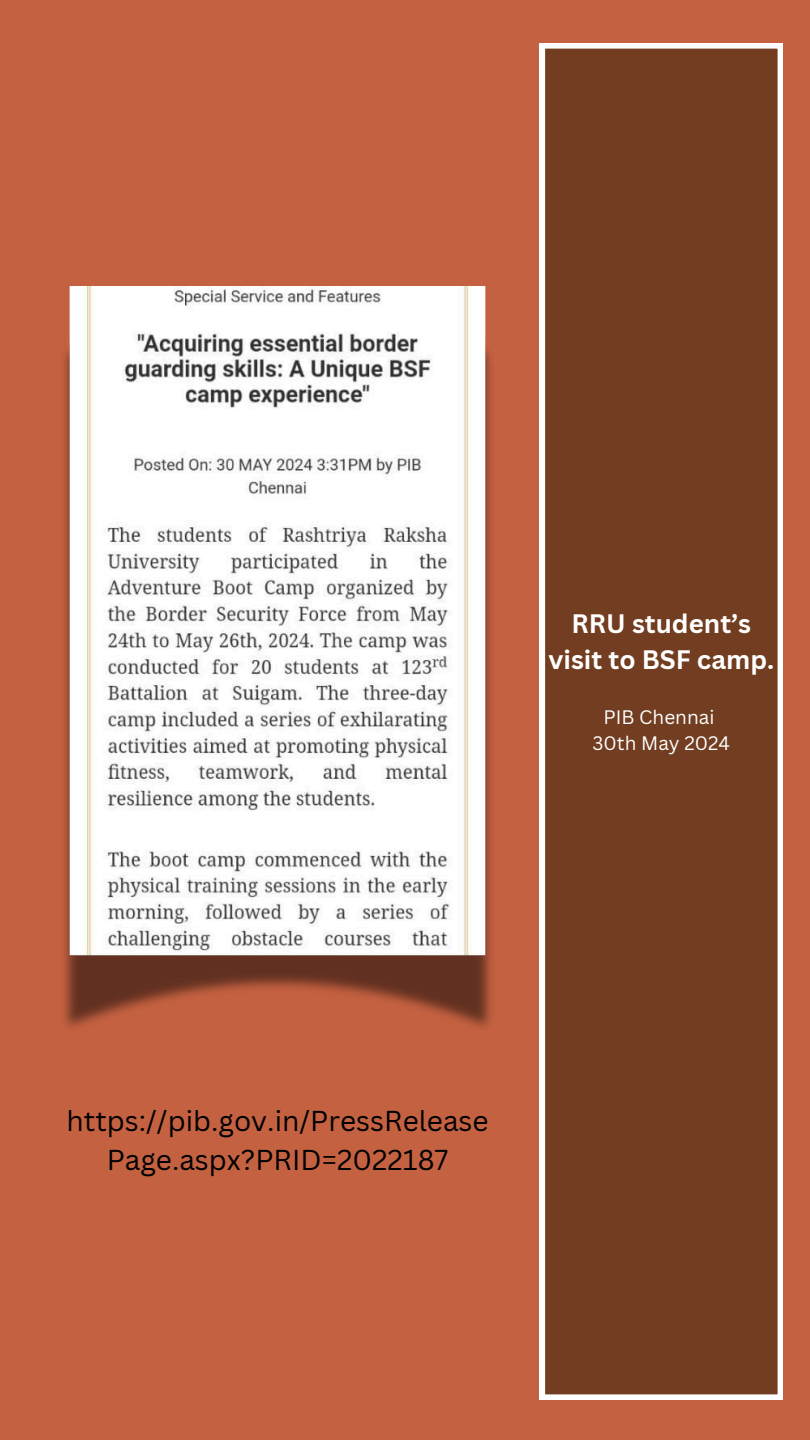
<style>
.page{position:relative;width:810px;height:1440px;background:#c46141}
.page>*{position:absolute;margin:0;border:0;box-sizing:border-box;transform-origin:0 0}
.t1{font:28px/39px "Canva Sans";color:#000;text-align:center}
.t2{font:700 26px/36px "Canva Sans";color:#fff;text-align:center}
.t3{font:19px/26.2px "Canva Sans";color:#fff;text-align:center}
</style>
<div class="page">
<img style="left:63px;top:286px;width:429px;height:741px">
<div style="left:540px;top:43px;width:243px;height:1356px;background:#723d20"></div>
<p class="t2" style="left:548px;top:605px;width:227px">RRU student’s visit to BSF camp.</p>
<p class="t3" style="left:593px;top:704px;width:139px">PIB Chennai<br>30th May 2024</p>
<p class="t1" style="left:66px;top:1101px;width:424px">https://pib.gov.in/PressRelease<br>Page.aspx?PRID=2022187</p>
</div>
